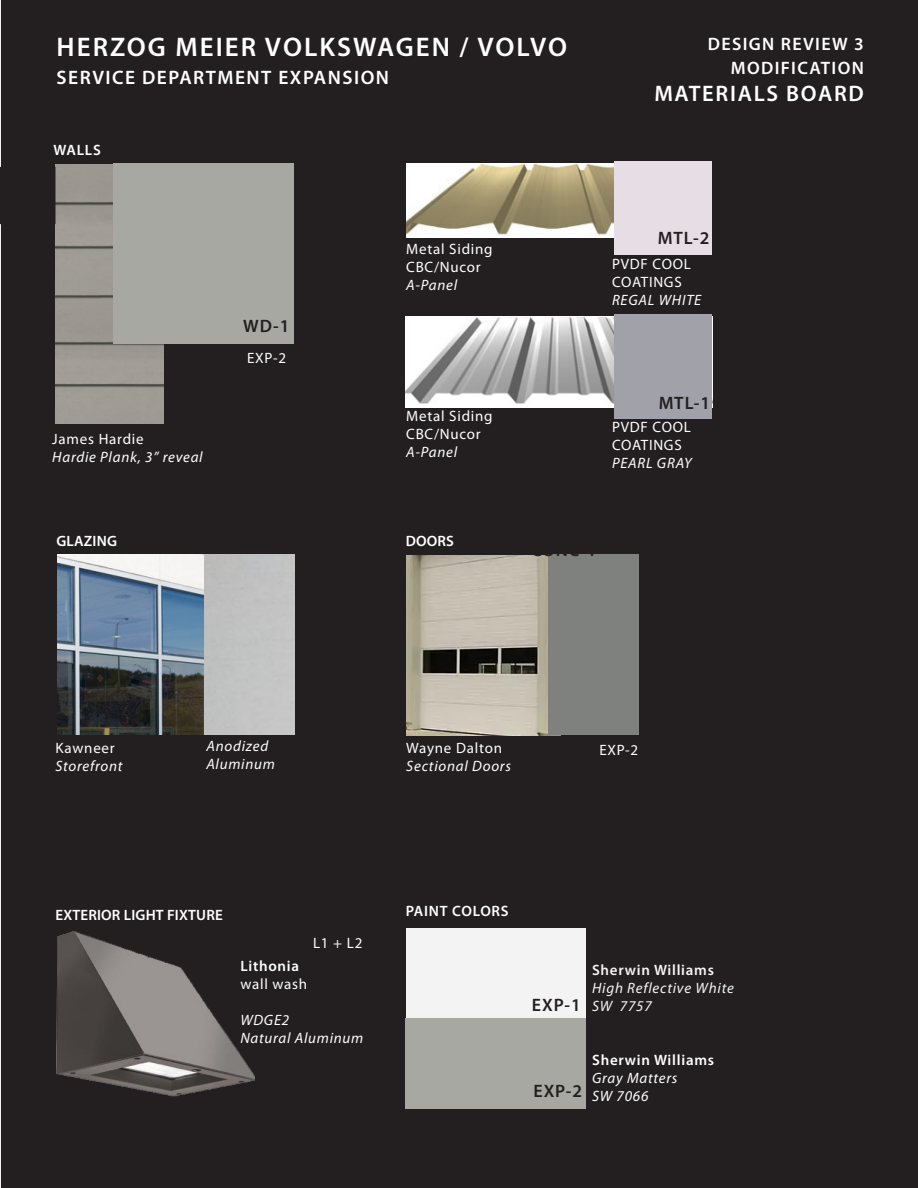
<style>
.page{position:relative;width:918px;height:1188px;background:#fff}
.page>*{position:absolute;margin:0;border:0;box-sizing:border-box;transform-origin:0 0}
.t1{font:600 27px "Myriad Pro";letter-spacing:.075em;color:#fff}
.t2{font:600 22.5px "Myriad Pro";letter-spacing:.075em;color:#fff}
.t3{font:600 19.5px "Myriad Pro";letter-spacing:.075em;color:#fff}
.t4{font:600 18px "Myriad Pro";letter-spacing:.05em;color:#231f20}
.t5{font:600 18px "Myriad Pro";letter-spacing:.075em;color:#fff}
.t6{font:italic 15px/18px "Myriad Pro";letter-spacing:.05em;color:#fff}
.t7{font:15px/18px "Myriad Pro";letter-spacing:.05em;color:#fff}
.t8{font:600 15px "Myriad Pro";letter-spacing:.02em;color:#fff}
.t9{font:600 15px "Myriad Pro";letter-spacing:.05em;color:#fff}
.t10{font:italic 15px "Myriad Pro";letter-spacing:.05em;color:#f4f5f6}
.t11{font:600 15px "Myriad Pro";letter-spacing:.05em;color:#f4f5f6}
</style>
<div class="page">
<div style="left:1px;top:0;width:917px;height:1188px;background:#231f20"></div>
<img style="left:55px;top:164px;width:108px;height:259px">
<div style="left:113px;top:164px;width:180px;height:180px;background:#a7a8a2"></div>
<img style="left:57px;top:554px;width:148px;height:180px">
<div style="left:205px;top:554px;width:90px;height:180px;background:#c1c2c2"></div>
<div style="left:406px;top:928px;width:180px;height:90px;background:#f3f3f4"></div>
<div style="left:406px;top:1018px;width:180px;height:90px;background:#a7a8a2"></div>
<img style="left:406px;top:555px;width:155px;height:180px">
<div style="left:548px;top:554px;width:90px;height:180px;background:#7f817e"></div>
<div style="left:0;top:167px;width:56px;height:57px;border:2px solid #231f20"></div>
<img style="left:406px;top:164px;width:208px;height:73px">
<div style="left:614px;top:162px;width:98px;height:93px;background:#e6dee4"></div>
<img style="left:56px;top:931px;width:199px;height:177px">
<img style="left:406px;top:317px;width:208px;height:91px">
<div style="left:614px;top:315px;width:98px;height:104px;background:#a1a1a9"></div>
<p class="t1" style="left:57px;top:30px;width:512px">HERZOG MEIER VOLKSWAGEN / VOLVO</p>
<p class="t3" style="left:57px;top:65px;width:334px">SERVICE DEPARTMENT EXPANSION</p>
<p class="t8" style="left:53px;top:140px;width:49px">WALLS</p>
<p class="t5" style="left:708px;top:32px;width:158px">DESIGN REVIEW 3</p>
<p class="t5" style="left:731px;top:57px;width:135px">MODIFICATION</p>
<p class="t2" style="left:654px;top:79px;width:211px">MATERIALS BOARD</p>
<p class="t7" style="left:52px;top:430px;width:93px">James Hardie</p>
<p class="t6" style="left:52px;top:448px;width:152px">Hardie Plank, 3” reveal</p>
<p class="t8" style="left:56px;top:532px;width:62px">GLAZING</p>
<p class="t4" style="left:243px;top:315px;width:48px">WD-1</p>
<p class="t7" style="left:247px;top:348px;width:40px">EXP-2</p>
<p class="t7" style="left:406px;top:240px;width:88px">Metal Siding</p>
<p class="t7" style="left:406px;top:258px;width:76px">CBC/Nucor</p>
<p class="t6" style="left:406px;top:276px;width:52px">A-Panel</p>
<p class="t7" style="left:406px;top:407px;width:88px">Metal Siding</p>
<p class="t7" style="left:406px;top:425px;width:76px">CBC/Nucor</p>
<p class="t6" style="left:406px;top:443px;width:52px">A-Panel</p>
<p class="t8" style="left:406px;top:532px;width:50px">DOORS</p>
<p class="t4" style="left:658px;top:227px;width:53px">MTL-2</p>
<p class="t7" style="left:612px;top:255px;width:80px">PVDF COOL<br>COATINGS</p>
<p class="t6" style="left:612px;top:291px;width:91px">REGAL WHITE</p>
<p class="t4" style="left:659px;top:391px;width:53px">MTL-1</p>
<p class="t7" style="left:612px;top:418px;width:80px">PVDF COOL<br>COATINGS</p>
<p class="t6" style="left:612px;top:454px;width:81px">PEARL GRAY</p>
<p class="t4" style="left:531px;top:538px;width:67px">CONC-1</p>
<p class="t7" style="left:56px;top:738px;width:61px">Kawneer</p>
<p class="t6" style="left:56px;top:756px;width:69px">Storefront</p>
<p class="t6" style="left:206px;top:736px;width:70px">Anodized<br>Aluminum</p>
<p class="t7" style="left:406px;top:739px;width:97px">Wayne Dalton</p>
<p class="t6" style="left:406px;top:757px;width:106px">Sectional Doors</p>
<p class="t7" style="left:599px;top:740px;width:40px">EXP-2</p>
<p class="t8" style="left:56px;top:906px;width:169px">EXTERIOR LIGHT FIXTURE</p>
<p class="t7" style="left:313px;top:933px;width:51px">L1 + L2</p>
<p class="t9" style="left:240px;top:957px;width:60px">Lithonia</p>
<p class="t7" style="left:240px;top:975px;width:68px">wall wash</p>
<p class="t6" style="left:240px;top:1011px;width:50px">WDGE2</p>
<p class="t6" style="left:240px;top:1029px;width:125px">Natural Aluminum</p>
<p class="t9" style="left:406px;top:902px;width:104px">PAINT COLORS</p>
<p class="t11" style="left:592px;top:961px;width:123px">Sherwin Williams</p>
<p class="t10" style="left:592px;top:979px;width:143px">High Reflective White</p>
<p class="t4" style="left:532px;top:994px;width:50px">EXP-1</p>
<p class="t10" style="left:592px;top:997px;width:61px">SW 7757</p>
<p class="t9" style="left:592px;top:1050px;width:123px">Sherwin Williams</p>
<p class="t6" style="left:592px;top:1068px;width:87px">Gray Matters</p>
<p class="t4" style="left:533px;top:1079px;width:50px">EXP-2</p>
<p class="t6" style="left:592px;top:1086px;width:58px">SW 7066</p>
</div>
